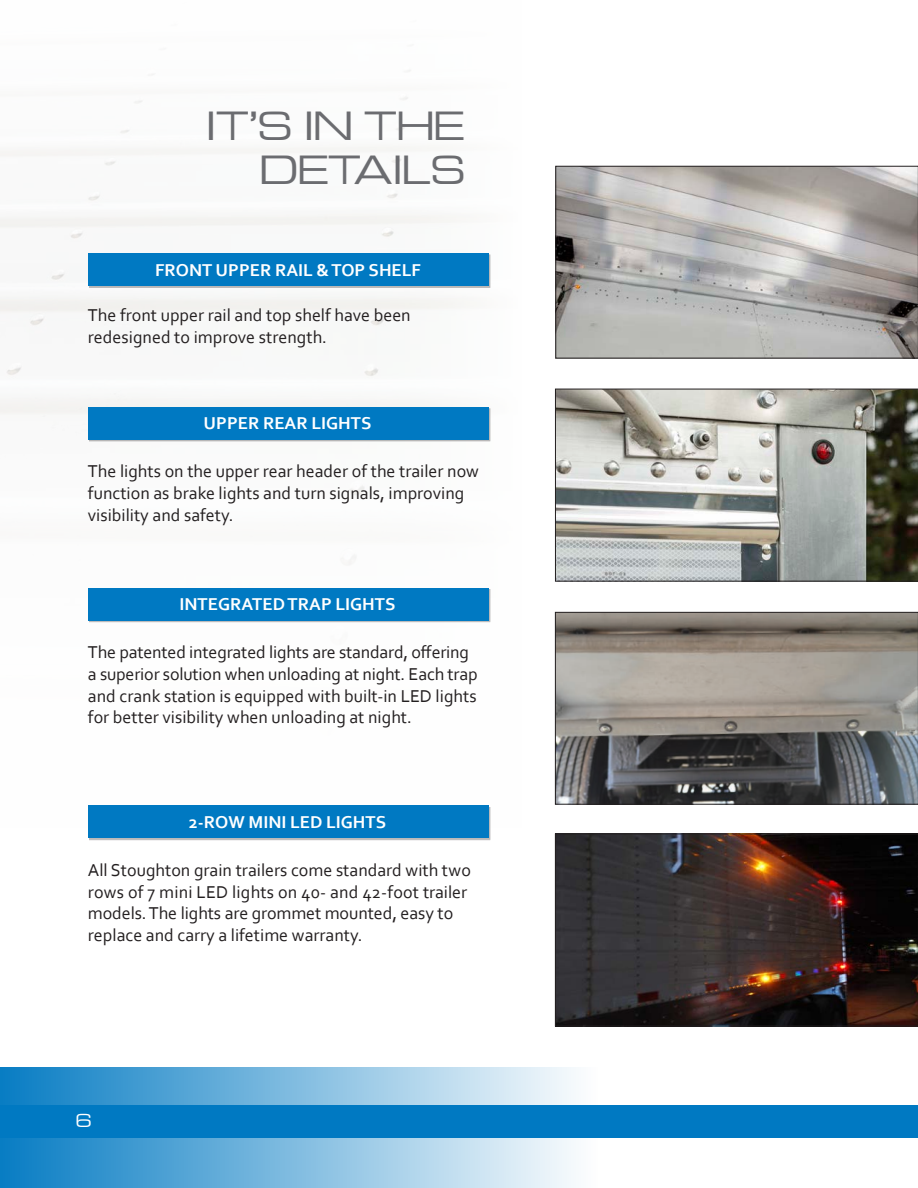
<style>
.page{position:relative;width:918px;height:1188px;background:#fff}
.page>*{position:absolute;margin:0;border:0;box-sizing:border-box;transform-origin:0 0}
.t1{font:36.45px "Euro Technic Ext";color:#6b6c70}
.t2{font:18px/21.6px "Corbel";color:#231f20}
.t3{font:700 18px "Corbel";color:#fff}
.t4{font:16.8px "Euro Technic Ext";color:#fff}
</style>
<div class="page">
<div style="left:0;top:1105px;width:918px;height:33px;background:#0079c2"></div>
<svg style="left:0;top:1067px;width:574px;height:121px"></svg>
<svg style="left:765px;top:581px;width:153px;height:253px"></svg>
<img style="left:557px;top:614px;width:359px;height:188px">
<div style="left:555px;top:612px;width:363px;height:192px;border:1px solid #231f20"></div>
<img style="left:557px;top:836px;width:359px;height:188px">
<div style="left:555px;top:834px;width:363px;height:192px;border:1px solid #231f20"></div>
<img style="left:557px;top:391px;width:359px;height:188px">
<div style="left:555px;top:389px;width:363px;height:192px;border:1px solid #231f20"></div>
<div style="left:89px;top:807px;width:401px;height:34px;background:#bab9bd"></div>
<div style="left:88px;top:806px;width:400px;height:32px;background:#0079c2"></div>
<div style="left:89px;top:589px;width:401px;height:34px;background:#231f20;opacity:.31"></div>
<div style="left:88px;top:588px;width:400px;height:32px;background:#0079c2"></div>
<div style="left:89px;top:408px;width:401px;height:34px;background:#231f20;opacity:.31"></div>
<div style="left:88px;top:407px;width:400px;height:32px;background:#0079c2"></div>
<div style="left:89px;top:254px;width:401px;height:34px;background:#231f20;opacity:.31"></div>
<div style="left:88px;top:253px;width:400px;height:33px;background:#0079c2"></div>
<img style="left:558px;top:168px;width:358px;height:188px">
<div style="left:556px;top:166px;width:362px;height:192px;border:1px solid #231f20"></div>
<p class="t1" style="left:206px;top:103px;width:261px">IT’S IN THE</p>
<p class="t1" style="left:260px;top:147px;width:207px">DETAILS</p>
<p class="t3" style="left:155px;top:259px;width:267px">FRONT UPPER RAIL &amp; TOP SHELF</p>
<p class="t2" style="left:88px;top:304px;width:324px">The front upper rail and top shelf have been redesigned to improve strength.</p>
<p class="t3" style="left:204px;top:412px;width:169px">UPPER REAR LIGHTS</p>
<p class="t2" style="left:88px;top:460px;width:393px">The lights on the upper rear header of the trailer now function as brake lights and turn signals, improving visibility and safety.</p>
<p class="t3" style="left:179px;top:593px;width:218px">INTEGRATED TRAP LIGHTS</p>
<p class="t2" style="left:88px;top:641px;width:391px">The patented integrated lights are standard, offering a superior solution when unloading at night. Each trap and crank station is equipped with built-in LED lights for better visibility when unloading at night.</p>
<p class="t3" style="left:189px;top:811px;width:199px">2-ROW MINI LED LIGHTS</p>
<p class="t2" style="left:88px;top:859px;width:385px">All Stoughton grain trailers come standard with two rows of 7 mini LED lights on 40- and 42-foot trailer models. The lights are grommet mounted, easy to replace and carry a lifetime warranty.</p>
<p class="t4" style="left:76px;top:1110px;width:17px">6</p>
</div>
